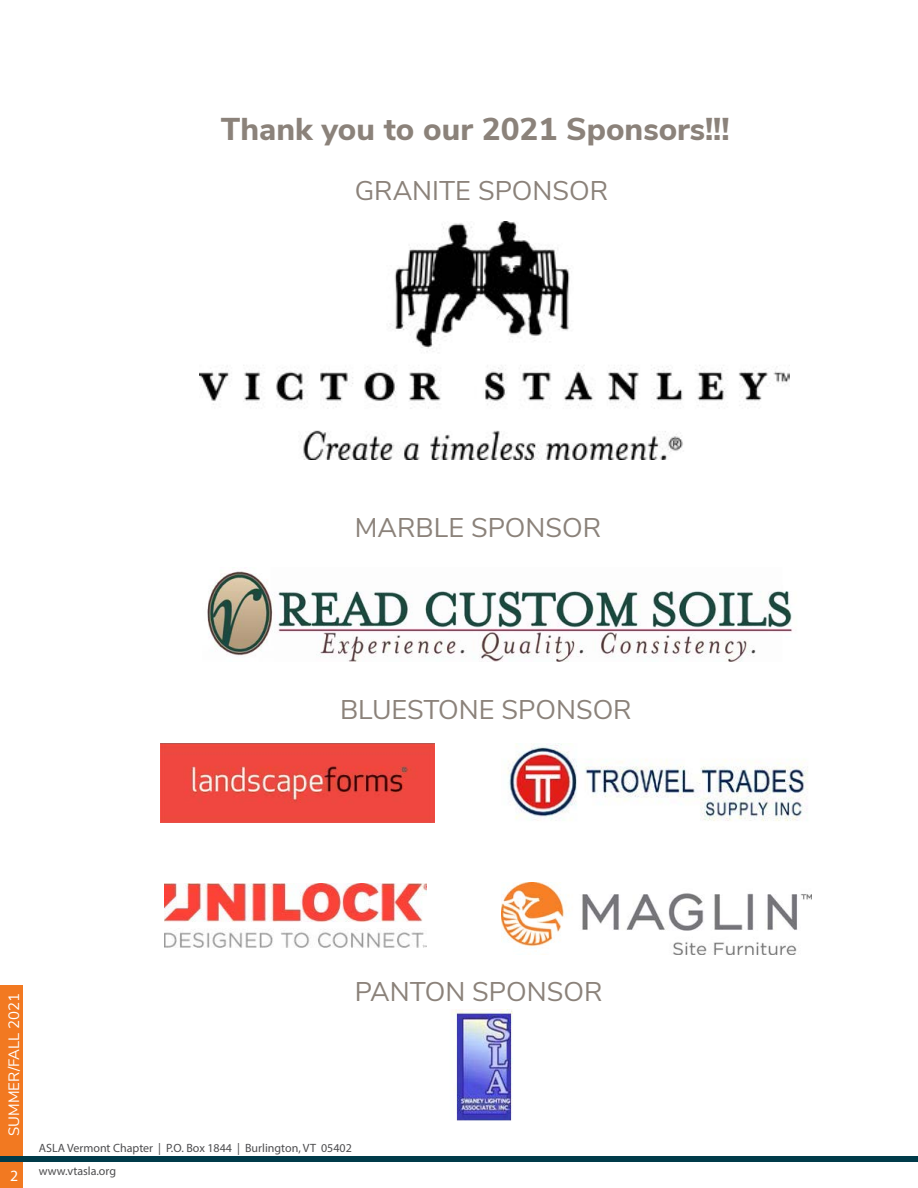
<style>
.page{position:relative;width:918px;height:1188px;background:#fff}
.page>*{position:absolute;margin:0;border:0;box-sizing:border-box;transform-origin:0 0}
.t1{font:800 31.5px "Nunito Sans";color:#8b827a}
.t2{font:27px "Nunito Sans";color:#8b827a}
.t3{font:15.75px "Myriad Pro";color:#fff}
.t4{font:15px "Nunito Sans";color:#fff}
.t5{font:12px/22.5px "Myriad Pro";color:#4d4d4f}
</style>
<div class="page">
<div style="left:0;top:986px;width:23px;height:202px;background:#f27921"></div>
<div style="left:0;top:1156px;width:918px;height:6px;background:#003b4a"></div>
<img style="left:207px;top:571px;width:586px;height:91px">
<img style="left:164px;top:883px;width:262px;height:65px">
<img style="left:507px;top:744px;width:301px;height:77px">
<img style="left:161px;top:744px;width:273px;height:79px">
<img style="left:200px;top:222px;width:589px;height:237px">
<img style="left:501px;top:883px;width:311px;height:71px">
<img style="left:451px;top:1009px;width:62px;height:112px">
<h1 class="t1" style="left:221px;top:106px;width:510px">Thank you to our 2021 Sponsors!!!</h1>
<h2 class="t2" style="left:355px;top:171px;width:255px">GRANITE SPONSOR</h2>
<h2 class="t2" style="left:355px;top:508px;width:248px">MARBLE SPONSOR</h2>
<h2 class="t2" style="left:340px;top:690px;width:293px">BLUESTONE SPONSOR</h2>
<p class="t4" style="left:3px;top:1136px;width:145px;rotate:-90deg">SUMMER/FALL 2021</p>
<h3 class="t3" style="left:10px;top:1166px;width:10px">2</h3>
<h2 class="t2" style="left:355px;top:972px;width:249px">PANTON SPONSOR</h2>
<p class="t5" style="left:39px;top:1137px;width:315px">ASLA Vermont Chapter | P.O. Box 1844 | Burlington, VT 05402 www.vtasla.org</p>
</div>
